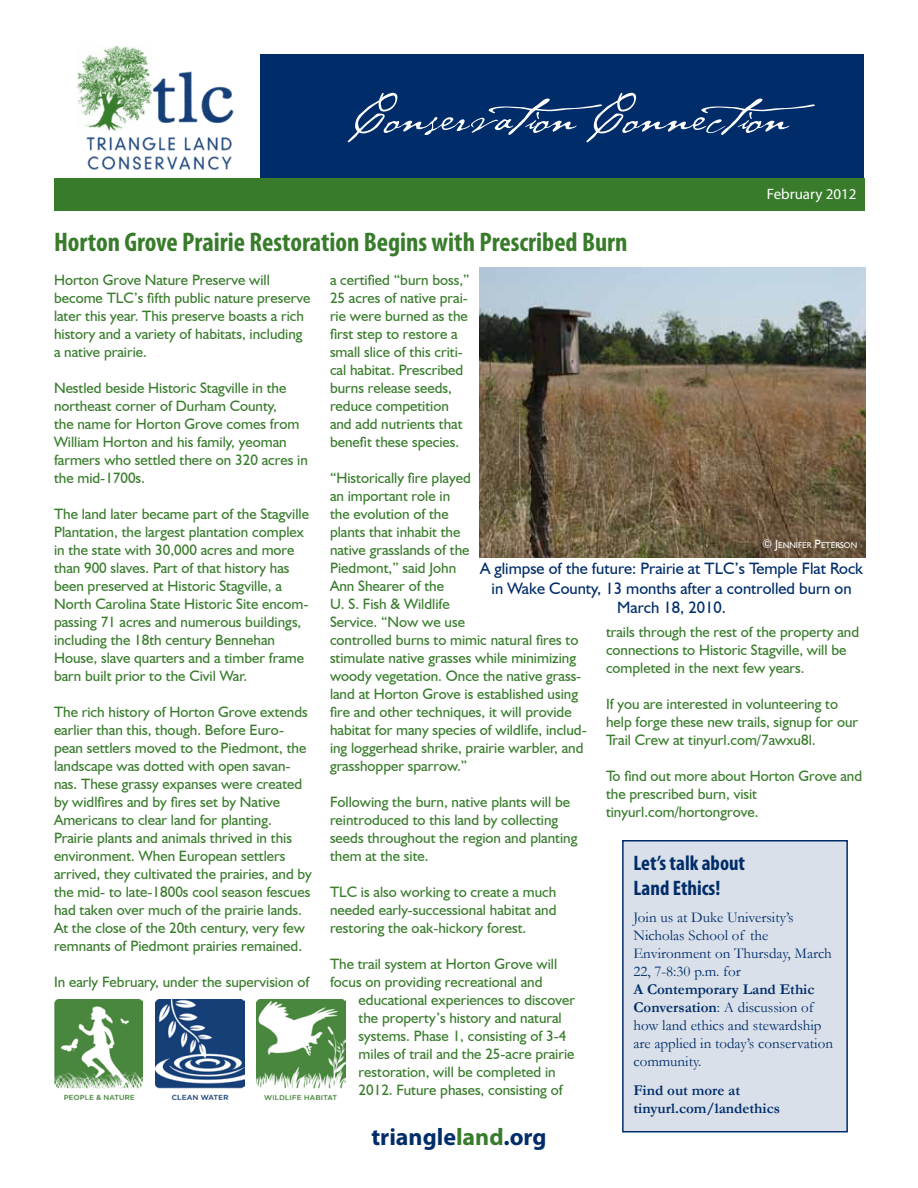
<style>
.page{position:relative;width:918px;height:1188px;background:#fff}
.page>*{position:absolute;margin:0;border:0;box-sizing:border-box;transform-origin:0 0}
.t1{font:54px "P22 Cezanne";color:#fff}
.t2{font:700 condensed 27px "Myriad Pro";color:#387c2b}
.t3{font:700 24px "Myriad Pro";color:#002d6a}
.t4{font:700 condensed 21px/25.2px "Myriad Pro";color:#002d6a}
.t5{font:16.5px/19.8px "Humanist 521 BT";color:#002d6a;text-align:center}
.t6{font:15px/18px "Humanist 521 BT";color:#387c2b}
.t7{font:15px/18px "Garamond";color:#002d6a}
.t8{font:700 15px/18px "Garamond";color:#002d6a}
.t9{font:15px "Myriad Pro";color:#fff}
.t10{font:8.4px "Humanist 521 BT";color:#fff}
.s1{font-size:12px}
.s2{font-weight:700}
.s3{color:#387c2b}
</style>
<div class="page">
<img style="left:153px;top:71px;width:81px;height:53px">
<img style="left:77px;top:46px;width:75px;height:85px">
<img style="left:86px;top:137px;width:146px;height:33px">
<div style="left:260px;top:54px;width:604px;height:124px;background:#002d6a"></div>
<div style="left:54px;top:178px;width:810px;height:32px;background:#387c2b"></div>
<img style="left:480px;top:267px;width:385px;height:290px">
<img style="left:155px;top:999px;width:89px;height:101px">
<img style="left:54px;top:999px;width:89px;height:101px">
<img style="left:257px;top:999px;width:88px;height:101px">
<div style="left:622px;top:840px;width:226px;height:292px;background:#d9e0e9;border:2px solid #002d6a"></div>
<h1 class="t1" style="left:353px;top:79px;width:486px">Conservation Connection</h1>
<h2 class="t2" style="left:54px;top:225px;width:575px">Horton Grove Prairie Restoration Begins with Prescribed Burn</h2>
<p class="t9" style="left:767px;top:184px;width:91px">February 2012</p>
<p class="t6" style="left:54px;top:271px;width:258px">Horton Grove Nature Preserve will become TLC’s fifth public nature preserve later this year. This preserve boasts a rich history and a variety of habitats, including a native prairie.</p>
<p class="t6" style="left:54px;top:379px;width:255px">Nestled beside Historic Stagville in the northeast corner of Durham County,<br>the name for Horton Grove comes from William Horton and his family, yeoman farmers who settled there on 320 acres in the mid-1700s.</p>
<p class="t6" style="left:54px;top:505px;width:256px">The land later became part of the Stagville Plantation, the largest plantation complex in the state with 30,000 acres and more than 900 slaves. Part of that history has been preserved at Historic Stagville, a North Carolina State Historic Site encom&shy;passing 71 acres and numerous buildings, including the 18th century Bennehan House, slave quarters and a timber frame barn built prior to the Civil War.</p>
<p class="t6" style="left:54px;top:703px;width:259px">The rich history of Horton Grove extends earlier than this, though. Before Euro&shy;pean settlers moved to the Piedmont, the landscape was dotted with open savan&shy;nas. These grassy expanses were created by widlfires and by fires set by Native Americans to clear land for planting.<br>Prairie plants and animals thrived in this environment. When European settlers arrived, they cultivated the prairies, and by the mid- to late-1800s cool season fescues had taken over much of the prairie lands.<br>At the close of the 20th century, very few remnants of Piedmont prairies remained.</p>
<p class="t6" style="left:54px;top:973px;width:257px">In early February, under the supervision of</p>
<p class="t6" style="left:330px;top:271px;width:141px">a certified “burn boss,”<br>25 acres of native prai&shy;rie were burned as the first step to restore a small slice of this criti&shy;cal habitat. Prescribed burns release seeds, reduce competition and add nutrients that benefit these species.</p>
<p class="t6" style="left:330px;top:469px;width:258px">“Historically fire played<br>an important role in<br>the evolution of the<br>plants that inhabit the<br>native grasslands of the<br>Piedmont,” said John<br>Ann Shearer of the<br>U. S. Fish &amp; Wildlife<br>Service. “Now we use<br>controlled burns to mimic natural fires to stimulate native grasses while minimizing woody vegetation. Once the native grass&shy;land at Horton Grove is established using fire and other techniques, it will provide habitat for many species of wildlife, includ&shy;ing loggerhead shrike, prairie warbler, and grasshopper sparrow.”</p>
<p class="t6" style="left:330px;top:793px;width:249px">Following the burn, native plants will be reintroduced to this land by collecting seeds throughout the region and planting them at the site.</p>
<p class="t6" style="left:330px;top:883px;width:228px;text-align:justify">TLC is also working to create a much needed early-successional habitat and restoring the oak-hickory forest.</p>
<p class="t6" style="left:330px;top:955px;width:229px">The trail system at Horton Grove will</p>
<p class="t6" style="left:330px;top:973px;width:214px">focus on providing recreational and</p>
<p class="t6" style="left:359px;top:991px;width:218px">educational experiences to discover</p>
<p class="t6" style="left:359px;top:1009px;width:205px">the property’s history and natural</p>
<p class="t6" style="left:359px;top:1027px;width:209px">systems. Phase 1, consisting of 3-4</p>
<p class="t6" style="left:359px;top:1045px;width:217px">miles of trail and the 25-acre prairie</p>
<p class="t6" style="left:359px;top:1063px;width:199px">restoration, will be completed in</p>
<p class="t6" style="left:359px;top:1081px;width:206px">2012. Future phases, consisting of</p>
<p class="t10" style="left:762px;top:540px;width:97px"><span class="s1">© J</span>ENNIFER <span class="s1">P</span>ETERSON</p>
<p class="t5" style="left:480px;top:558px;width:385px">A glimpse of the future: Prairie at TLC’s Temple Flat Rock in Wake County, 13 months after a controlled burn on<br>March 18, 2010.</p>
<p class="t6" style="left:606px;top:623px;width:255px">trails through the rest of the property and connections to Historic Stagville, will be completed in the next few years.</p>
<p class="t6" style="left:606px;top:695px;width:254px">If you are interested in volunteering to help forge these new trails, signup for our<br>Trail Crew at tinyurl.com/7awxu8l.</p>
<p class="t6" style="left:606px;top:767px;width:258px">To find out more about Horton Grove and the prescribed burn, visit tinyurl.com/hortongrove.</p>
<h3 class="t4" style="left:633px;top:850px;width:113px">Let’s talk about<br>Land Ethics!</h3>
<p class="t7" style="left:633px;top:908px;width:200px">Join us at Duke University’s<br>Nicholas School of the<br>Environment on Thursday, March<br>22, 7-8:30 p.m. for</p>
<p class="t7" style="left:633px;top:980px;width:201px"><span class="s2">A Contemporary Land Ethic<br>Conversation</span>: A discussion of how land ethics and stewardship are applied in today’s conservation community.</p>
<p class="t8" style="left:633px;top:1081px;width:148px">Find out more at tinyurl.com/landethics</p>
<h3 class="t3" style="left:371px;top:1122px;width:177px">triangle<span class="s3">land</span>.org</h3>
</div>
